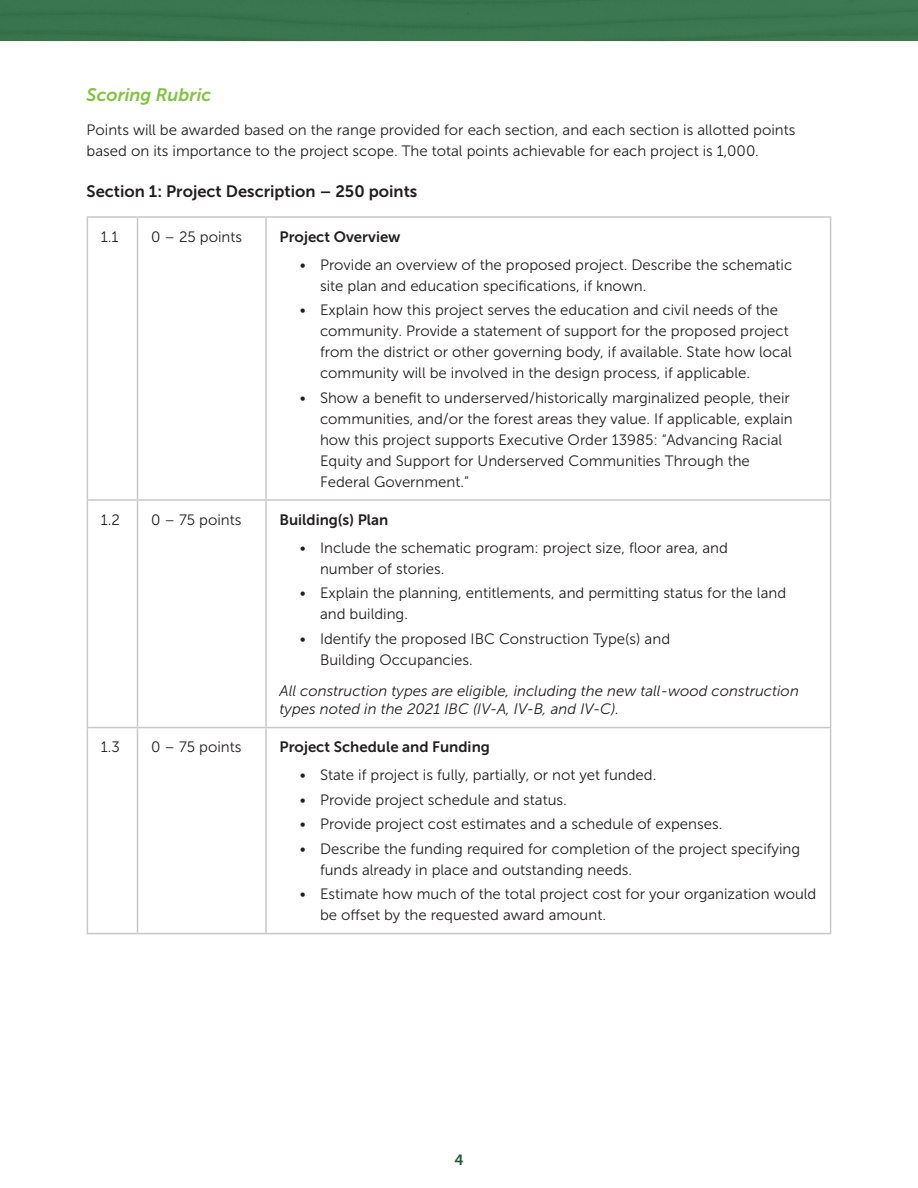
<style>
.page{position:relative;width:918px;height:1188px;background:#fff}
.page>*{position:absolute;margin:0;border:0;box-sizing:border-box;transform-origin:0 0}
.t1{font:italic 18px "Museo Sans 700";color:#81c340}
.Body{font:16.5px "Museo Sans 700";color:#231f20}
.Body-2{font:15px/21px "Museo Sans 300";color:#231f20}
.t2{font:italic 15px/18px "Museo Sans 300";color:#231f20}
.t3{font:15px "Museo Sans 700";color:#231f20}
.t4{font:14.85px "Museo Sans 700";color:#215d37}
</style>
<div class="page">
<div style="left:0;top:0;width:918px;height:41px;background:#3a7650"></div>
<hr style="left:87px;top:216px;width:51px;height:2px;background:#c7c8ca">
<hr style="left:87px;top:218px;width:1px;height:281px;background:#c7c8ca">
<hr style="left:138px;top:216px;width:128px;height:2px;background:#c7c8ca">
<hr style="left:137px;top:218px;width:1px;height:281px;background:#c7c8ca">
<hr style="left:266px;top:216px;width:565px;height:2px;background:#c7c8ca">
<hr style="left:265px;top:218px;width:2px;height:281px;background:#c7c8ca">
<hr style="left:830px;top:218px;width:1px;height:281px;background:#c7c8ca">
<hr style="left:87px;top:499px;width:51px;height:2px;background:#c7c8ca">
<hr style="left:87px;top:501px;width:1px;height:226px;background:#c7c8ca">
<hr style="left:138px;top:499px;width:128px;height:2px;background:#c7c8ca">
<hr style="left:137px;top:501px;width:1px;height:226px;background:#c7c8ca">
<hr style="left:266px;top:499px;width:565px;height:2px;background:#c7c8ca">
<hr style="left:265px;top:501px;width:2px;height:226px;background:#c7c8ca">
<hr style="left:830px;top:501px;width:1px;height:226px;background:#c7c8ca">
<hr style="left:87px;top:727px;width:51px;height:1px;background:#c7c8ca">
<hr style="left:87px;top:728px;width:1px;height:205px;background:#c7c8ca">
<hr style="left:138px;top:727px;width:128px;height:1px;background:#c7c8ca">
<hr style="left:137px;top:728px;width:1px;height:205px;background:#c7c8ca">
<hr style="left:266px;top:727px;width:565px;height:1px;background:#c7c8ca">
<hr style="left:265px;top:728px;width:2px;height:205px;background:#c7c8ca">
<hr style="left:830px;top:728px;width:1px;height:205px;background:#c7c8ca">
<hr style="left:87px;top:933px;width:51px;height:1px;background:#c7c8ca">
<hr style="left:138px;top:933px;width:128px;height:1px;background:#c7c8ca">
<hr style="left:266px;top:933px;width:565px;height:1px;background:#c7c8ca">
<h2 class="t1" style="left:87px;top:85px;width:126px">Scoring Rubric</h2>
<p class="Body-2" style="left:87px;top:120px;width:710px">Points will be awarded based on the range provided for each section, and each section is allotted points based on its importance to the project scope. The total points achievable for each project is 1,000.</p>
<p class="Body" style="left:87px;top:182px;width:332px">Section 1: Project Description – 250 points</p>
<p class="Body-2" style="left:101px;top:226px;width:19px">1.1</p>
<p class="Body-2" style="left:151px;top:226px;width:93px">0 – 25 points</p>
<p class="t3" style="left:280px;top:228px;width:123px">Project Overview</p>
<p class="Body-2" style="left:320px;top:254px;width:474px;text-indent:-20px">• Provide an overview of the proposed project. Describe the schematic site plan and education specifications, if known.</p>
<p class="Body-2" style="left:320px;top:299px;width:473px;text-indent:-20px">• Explain how this project serves the education and civil needs of the community. Provide a statement of support for the proposed project from the district or other governing body, if available. State how local community will be involved in the design process, if applicable.</p>
<p class="Body-2" style="left:320px;top:387px;width:474px;text-indent:-20px">• Show a benefit to underserved/historically marginalized people, their communities, and/or the forest areas they value. If applicable, explain how this project supports Executive Order 13985: “Advancing Racial Equity and Support for Underserved Communities Through the Federal Government.”</p>
<p class="Body-2" style="left:101px;top:509px;width:21px">1.2</p>
<p class="Body-2" style="left:151px;top:509px;width:92px">0 – 75 points</p>
<p class="t3" style="left:280px;top:511px;width:110px">Building(s) Plan</p>
<p class="Body-2" style="left:320px;top:537px;width:410px;text-indent:-20px">• Include the schematic program: project size, floor area, and number of stories.</p>
<p class="Body-2" style="left:320px;top:582px;width:468px;text-indent:-20px">• Explain the planning, entitlements, and permitting status for the land and building.</p>
<p class="Body-2" style="left:320px;top:628px;width:352px;text-indent:-20px">• Identify the proposed IBC Construction Type(s) and<br>Building Occupancies.</p>
<p class="t2" style="left:280px;top:682px;width:521px">All construction types are eligible, including the new tall-wood construction types noted in the 2021 IBC (IV-A, IV-B, and IV-C).</p>
<p class="Body-2" style="left:101px;top:737px;width:21px">1.3</p>
<p class="Body-2" style="left:151px;top:737px;width:92px">0 – 75 points</p>
<p class="t3" style="left:280px;top:739px;width:212px">Project Schedule and Funding</p>
<p class="Body-2" style="left:300px;top:764px;width:358px">• State if project is fully, partially, or not yet funded.</p>
<p class="Body-2" style="left:300px;top:789px;width:269px">• Provide project schedule and status.</p>
<p class="Body-2" style="left:300px;top:814px;width:424px">• Provide project cost estimates and a schedule of expenses.</p>
<p class="Body-2" style="left:320px;top:838px;width:482px;text-indent:-20px">• Describe the funding required for completion of the project specifying funds already in place and outstanding needs.</p>
<p class="Body-2" style="left:320px;top:884px;width:498px;text-indent:-20px">• Estimate how much of the total project cost for your organization would be offset by the requested award amount.</p>
<p class="t4" style="left:454px;top:1152px;width:11px">4</p>
</div>
